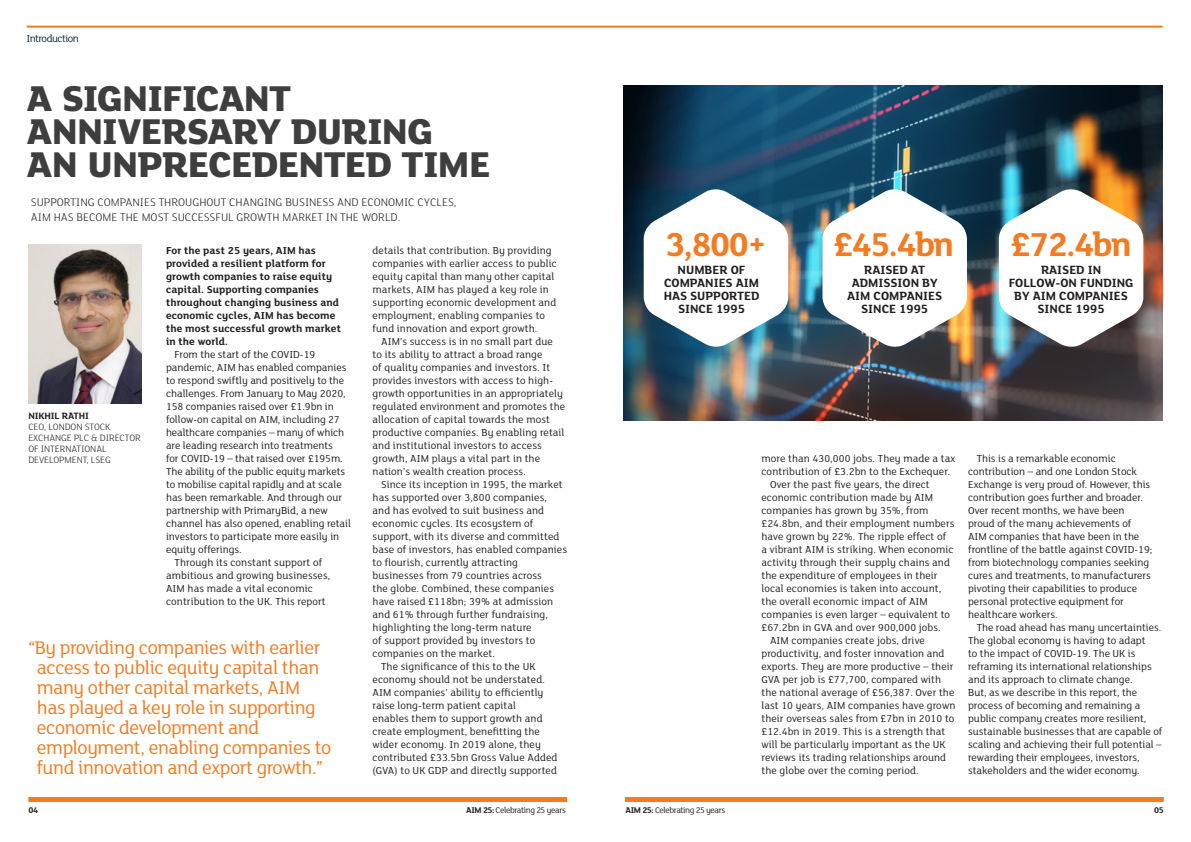
<style>
.page{position:relative;width:1191px;height:842px;background:#fff}
.page>*{position:absolute;margin:0;border:0;box-sizing:border-box;transform-origin:0 0}
.t1{font:800 39px/33px "FS Lola";letter-spacing:-.02em;color:#3e3e3f}
.t2{font:700 36px "FS Lola";letter-spacing:-.04em;color:#f47b21}
.Pullquote{font:20px/20px "FS Lola";letter-spacing:-.02em;color:#f47b21}
.t3{font:700 13px/13px "FS Lola";color:#231f20;text-align:center}
.Standfirst{font:300 12px/15px "FS Lola";color:#231f20}
.t4{font:11px/13px "FS Lola";letter-spacing:.01em;color:#231f20}
.t5{font:700 11px/13px "FS Lola";letter-spacing:.01em;color:#231f20}
.Headline{font:11px "FS Lola";letter-spacing:-.05em;color:#0f2b3d}
.Commentary-Details{font:300 10px/11px "FS Lola";letter-spacing:-.01em;color:#231f20}
.Commentary-Name{font:700 10px "FS Lola";letter-spacing:-.01em;color:#231f20}
.Headline-2{font:9px "FS Lola";letter-spacing:-.045em;color:#231f20}
.Headline-3{font:700 9px "FS Lola";color:#231f20}
.s1{font-weight:700}
</style>
<div class="page">
<div style="left:28px;top:797px;width:539px;height:5px;background:#f47b21"></div>
<div style="left:625px;top:797px;width:538px;height:5px;background:#f47b21"></div>
<img style="left:28px;top:244px;width:113px;height:159px">
<img style="left:624px;top:85px;width:538px;height:336px">
<svg style="left:643px;top:186px;width:145px;height:164px"></svg>
<svg style="left:822px;top:186px;width:145px;height:164px"></svg>
<svg style="left:998px;top:186px;width:145px;height:164px"></svg>
<hr style="left:27px;top:26px;width:1135px;height:2px;background:#f47b21">
<p class="Headline" style="left:27px;top:31px;width:54px">Introduction</p>
<p class="t1" style="left:27px;top:80px;width:465px">A SIGNIFICANT<br>ANNIVERSARY DURING<br>AN UNPRECEDENTED TIME</p>
<p class="Standfirst" style="left:31px;top:194px;width:427px">SUPPORTING COMPANIES THROUGHOUT CHANGING BUSINESS AND ECONOMIC CYCLES,<br>AIM HAS BECOME THE MOST SUCCESSFUL GROWTH MARKET IN THE WORLD.</p>
<p class="Commentary-Name" style="left:28px;top:409px;width:62px">NIKHIL RATHI</p>
<p class="Commentary-Details" style="left:28px;top:421px;width:114px">CEO, LONDON STOCK<br>EXCHANGE PLC &amp; DIRECTOR<br>OF INTERNATIONAL<br>DEVELOPMENT, LSEG</p>
<p class="t5" style="left:166px;top:243px;width:176px">For the past 25 years, AIM has provided a resilient platform for growth companies to raise equity capital. Supporting companies throughout changing business and economic cycles, AIM has become the most successful growth market in the world.</p>
<p class="t4" style="left:166px;top:347px;width:186px;text-indent:9px">From the start of the COVID-19 pandemic, AIM has enabled companies to respond swiftly and positively to the challenges. From January to May 2020, 158 companies raised over £1.9bn in follow-on capital on AIM, including 27 healthcare companies – many of which are leading research into treatments<br>for COVID-19 – that raised over £195m.<br>The ability of the public equity markets to mobilise capital rapidly and at scale has been remarkable. And through our partnership with PrimaryBid, a new channel has also opened, enabling retail investors to participate more easily in equity offerings.</p>
<p class="t4" style="left:166px;top:555px;width:166px;text-indent:9px">Through its constant support of ambitious and growing businesses,<br>AIM has made a vital economic contribution to the UK. This report</p>
<p class="Pullquote" style="left:37px;top:637px;width:296px;text-indent:-9px">“By providing companies with earlier access to public equity capital than many other capital markets, AIM has played a key role in supporting economic development and employment, enabling companies to fund innovation and export growth.”</p>
<p class="t4" style="left:372px;top:243px;width:186px">details that contribution. By providing companies with earlier access to public equity capital than many other capital markets, AIM has played a key role in supporting economic development and employment, enabling companies to fund innovation and export growth.</p>
<p class="t4" style="left:372px;top:334px;width:194px;text-indent:9px">AIM’s success is in no small part due<br>to its ability to attract a broad range<br>of quality companies and investors. It provides investors with access to high&shy;growth opportunities in an appropriately regulated environment and promotes the allocation of capital towards the most productive companies. By enabling retail and institutional investors to access growth, AIM plays a vital part in the nation’s wealth creation process.</p>
<p class="t4" style="left:372px;top:477px;width:196px;text-indent:9px">Since its inception in 1995, the market has supported over 3,800 companies, and has evolved to suit business and economic cycles. Its ecosystem of support, with its diverse and committed base of investors, has enabled companies to flourish, currently attracting businesses from 79 countries across<br>the globe. Combined, these companies have raised £118bn; 39% at admission and 61% through further fundraising, highlighting the long-term nature<br>of support provided by investors to companies on the market.</p>
<p class="t4" style="left:372px;top:659px;width:186px;text-indent:9px">The significance of this to the UK economy should not be understated.<br>AIM companies’ ability to efficiently raise long-term patient capital<br>enables them to support growth and create employment, benefitting the wider economy. In 2019 alone, they contributed £33.5bn Gross Value Added (GVA) to UK GDP and directly supported</p>
<p class="t2" style="left:665px;top:219px;width:103px">3,800+</p>
<p class="t2" style="left:833px;top:219px;width:122px">£45.4bn</p>
<p class="t2" style="left:1010px;top:219px;width:122px">£72.4bn</p>
<p class="t3" style="left:663px;top:263px;width:97px">NUMBER OF<br>COMPANIES AIM<br>HAS SUPPORTED<br>SINCE 1995</p>
<p class="t3" style="left:847px;top:263px;width:97px">RAISED AT<br>ADMISSION BY<br>AIM COMPANIES<br>SINCE 1995</p>
<p class="t3" style="left:1008px;top:263px;width:126px">RAISED IN<br>FOLLOW-ON FUNDING<br>BY AIM COMPANIES<br>SINCE 1995</p>
<p class="t4" style="left:761px;top:451px;width:195px">more than 430,000 jobs. They made a tax contribution of £3.2bn to the Exchequer.</p>
<p class="t4" style="left:761px;top:477px;width:195px;text-indent:9px">Over the past five years, the direct economic contribution made by AIM companies has grown by 35%, from £24.8bn, and their employment numbers have grown by 22%. The ripple effect of a vibrant AIM is striking. When economic activity through their supply chains and the expenditure of employees in their local economies is taken into account, the overall economic impact of AIM companies is even larger – equivalent to £67.2bn in GVA and over 900,000 jobs.</p>
<p class="t4" style="left:761px;top:633px;width:195px;text-indent:9px">AIM companies create jobs, drive productivity, and foster innovation and exports. They are more productive – their GVA per job is £77,700, compared with the national average of £56,387. Over the last 10 years, AIM companies have grown their overseas sales from £7bn in 2010 to £12.4bn in 2019. This is a strength that will be particularly important as the UK reviews its trading relationships around the globe over the coming period.</p>
<p class="t4" style="left:968px;top:451px;width:186px;text-indent:9px">This is a remarkable economic contribution – and one London Stock Exchange is very proud of. However, this contribution goes further and broader.<br>Over recent months, we have been proud of the many achievements of AIM companies that have been in the frontline of the battle against COVID-19; from biotechnology companies seeking cures and treatments, to manufacturers pivoting their capabilities to produce personal protective equipment for healthcare workers.</p>
<p class="t4" style="left:968px;top:620px;width:196px;text-indent:9px">The road ahead has many uncertainties.<br>The global economy is having to adapt<br>to the impact of COVID-19. The UK is reframing its international relationships and its approach to climate change.<br>But, as we describe in this report, the process of becoming and remaining a public company creates more resilient, sustainable businesses that are capable of scaling and achieving their full potential – rewarding their employees, investors, stakeholders and the wider economy.</p>
<p class="Headline-3" style="left:28px;top:803px;width:11px">04</p>
<p class="Headline-2" style="left:466px;top:804px;width:101px"><span class="s1">AIM 25:</span> Celebrating 25 years</p>
<p class="Headline-2" style="left:625px;top:804px;width:101px"><span class="s1">AIM 25:</span> Celebrating 25 years</p>
<p class="Headline-3" style="left:1154px;top:803px;width:11px">05</p>
</div>
